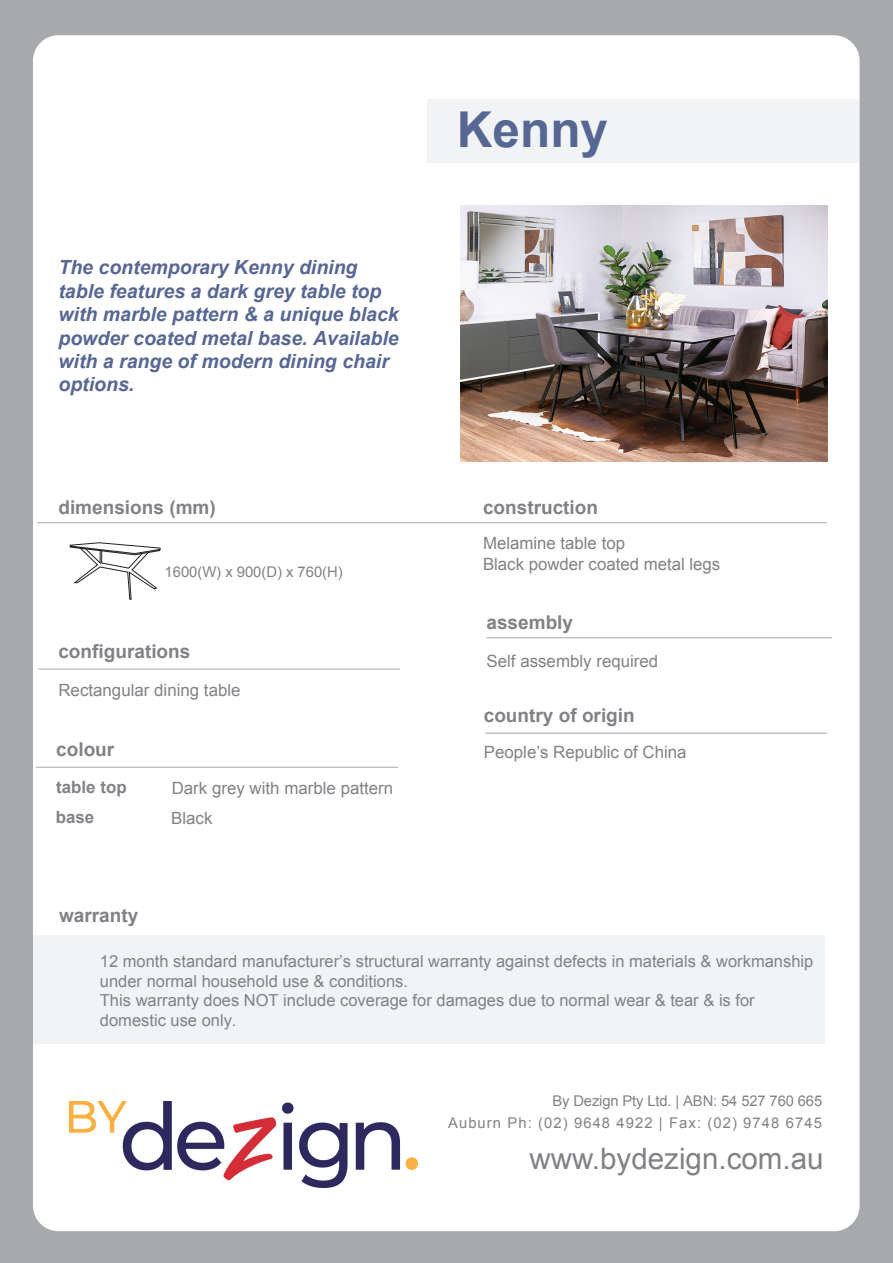
<style>
.page{position:relative;width:893px;height:1263px;background:#a8a9ad}
.page>*{position:absolute;margin:0;border:0;box-sizing:border-box;transform-origin:0 0}
.t1{font:700 49.5px "Arial";color:#566793}
.t2{font:29.55px "Arial";color:#808285}
.t3{font:italic 700 19.5px/23.4px "Arial";color:#586693}
.t4{font:700 19.05px "Arial";color:#808285}
.t5{font:16.95px/20.2px "Arial";color:#808285}
.t6{font:700 16.95px "Arial";color:#808285}
.t7{font:16.5px/19.8px "Arial";color:#808285}
.t8{font:14.85px/21.5px "Arial";letter-spacing:.075em;color:#808285;text-align:right}
.t9{font:14.85px "Arial";color:#808285}
</style>
<div class="page">
<div style="left:33px;top:35px;width:827px;height:1196px;background:#fff;border-radius:25px"></div>
<div style="left:427px;top:100px;width:431px;height:63px;background:#f2f3f4"></div>
<hr style="left:37px;top:522px;width:790px;height:1px;background:#a8a9ad">
<hr style="left:486px;top:637px;width:346px;height:1px;background:#a8a9ad">
<div style="left:33px;top:935px;width:791px;height:108px;background:#f2f3f4"></div>
<hr style="left:485px;top:733px;width:342px;height:1px;background:#a8a9ad">
<hr style="left:38px;top:669px;width:362px;height:1px;background:#a8a9ad">
<hr style="left:36px;top:767px;width:362px;height:1px;background:#a8a9ad">
<img style="left:69px;top:1101px;width:349px;height:86px">
<img style="left:460px;top:205px;width:367px;height:257px">
<svg style="left:70px;top:542px;width:91px;height:57px"></svg>
<p class="t3" style="left:58px;top:257px;width:342px">The contemporary Kenny dining table features a dark grey table top with marble pattern &amp; a unique black powder coated metal base. Available with a range of modern dining chair options.</p>
<p class="t4" style="left:58px;top:495px;width:159px">dimensions (mm)</p>
<p class="t9" style="left:165px;top:562px;width:180px">1600(W) x 900(D) x 760(H)</p>
<p class="t4" style="left:58px;top:639px;width:134px">configurations</p>
<p class="t5" style="left:58px;top:680px;width:184px">Rectangular dining table</p>
<p class="t4" style="left:56px;top:737px;width:60px">colour</p>
<p class="t6" style="left:56px;top:776px;width:72px">table top</p>
<p class="t5" style="left:172px;top:778px;width:223px">Dark grey with marble pattern</p>
<p class="t6" style="left:56px;top:806px;width:40px">base</p>
<p class="t5" style="left:171px;top:808px;width:43px">Black</p>
<p class="t4" style="left:59px;top:902px;width:81px">warranty</p>
<h1 class="t1" style="left:457px;top:97px;width:153px">Kenny</h1>
<p class="t4" style="left:483px;top:495px;width:117px">construction</p>
<p class="t5" style="left:483px;top:533px;width:239px">Melamine table top<br>Black powder coated metal legs</p>
<p class="t4" style="left:486px;top:610px;width:88px">assembly</p>
<p class="t5" style="left:486px;top:651px;width:173px">Self assembly required</p>
<p class="t4" style="left:484px;top:702px;width:153px">country of origin</p>
<p class="t5" style="left:484px;top:742px;width:204px">People’s Republic of China</p>
<p class="t7" style="left:100px;top:951px;width:715px">12 month standard manufacturer’s structural warranty against defects in materials &amp; workmanship under normal household use &amp; conditions.<br>This warranty does NOT include coverage for damages due to normal wear &amp; tear &amp; is for domestic use only.</p>
<p class="t8" style="left:448px;top:1090px;width:376px">By Dezign Pty Ltd. | ABN: 54 527 760 665<br>Auburn Ph: (02) 9648 4922 | Fax: (02) 9748 6745</p>
<h2 class="t2" style="left:529px;top:1139px;width:296px">www.bydezign.com.au</h2>
</div>
